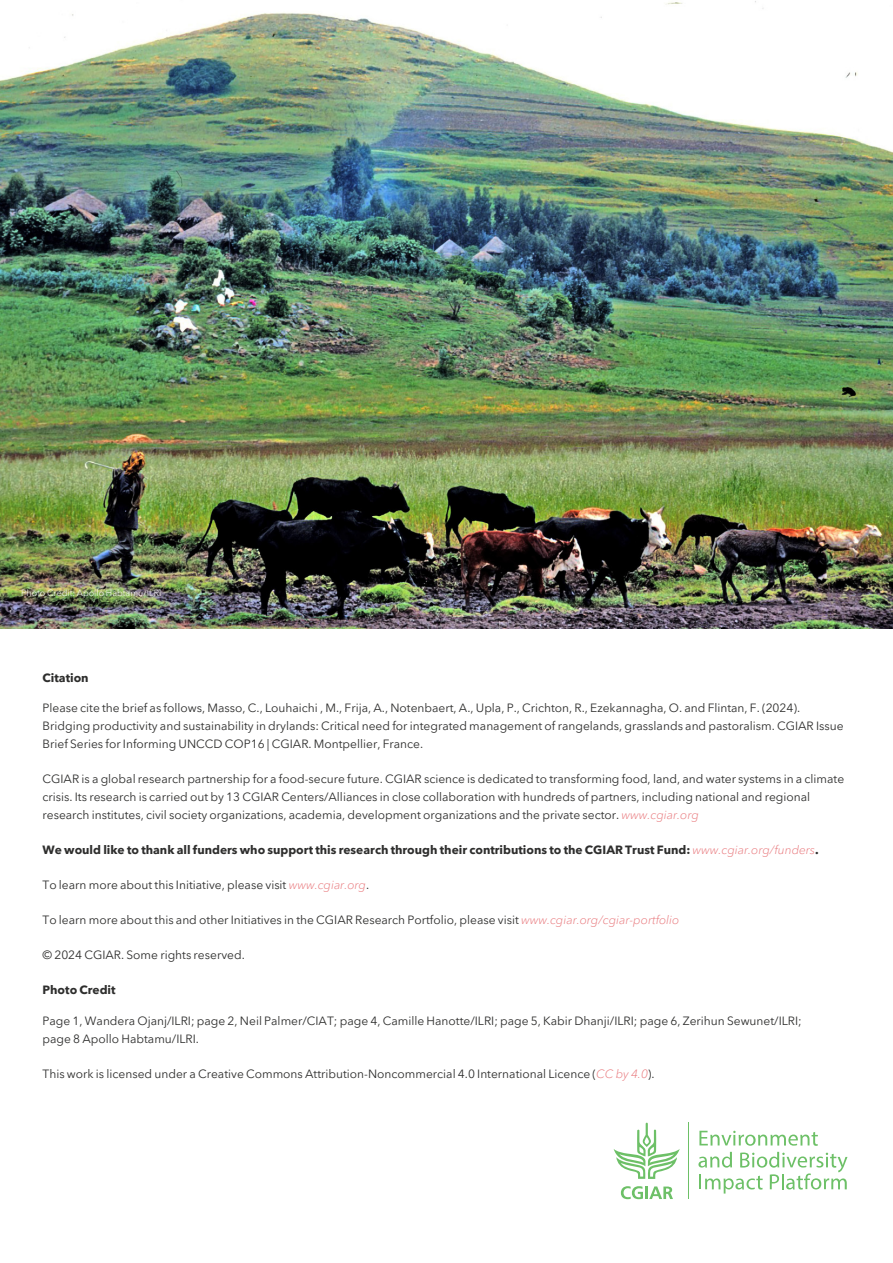
<style>
.page{position:relative;width:893px;height:1263px;background:#fff}
.page>*{position:absolute;margin:0;border:0;box-sizing:border-box;transform-origin:0 0}
.t1{font:12px/18px "Avenir Next LT Pro";color:#2e2e2d}
.t2{font:700 12px "Avenir Next LT Pro";color:#2e2e2d}
.t3{font:300 9px "Avenir Next LT Pro";color:#fff}
.s1{font-weight:300;font-style:italic;color:#e97d81}
</style>
<div class="page">
<svg style="left:614px;top:1123px;width:66px;height:56px"></svg>
<svg style="left:621px;top:1186px;width:52px;height:13px"></svg>
<hr style="left:687px;top:1123px;width:1px;height:76px;background:#6dc067">
<svg style="left:699px;top:1131px;width:119px;height:15px"></svg>
<svg style="left:698px;top:1152px;width:149px;height:41px"></svg>
<img style="left:0;top:1px;width:893px;height:627px">
<p class="t3" style="left:21px;top:588px;width:142px">Photo Credit: Apollo Habtamu/ILRI</p>
<p class="t2" style="left:43px;top:670px;width:48px">Citation</p>
<p class="t1" style="left:43px;top:699px;width:803px">Please cite the brief as follows, Masso, C., Louhaichi , M., Frija, A., Notenbaert, A., Upla, P., Crichton, R., Ezekannagha, O. and Flintan, F. (2024).<br>Bridging productivity and sustainability in drylands: Critical need for integrated management of rangelands, grasslands and pastoralism. CGIAR Issue<br>Brief Series for Informing UNCCD COP16 | CGIAR. Montpellier, France.</p>
<p class="t1" style="left:43px;top:770px;width:803px">CGIAR is a global research partnership for a food-secure future. CGIAR science is dedicated to transforming food, land, and water systems in a climate crisis. Its research is carried out by 13 CGIAR Centers/Alliances in close collaboration with hundreds of partners, including national and regional research institutes, civil society organizations, academia, development organizations and the private sector. <span class="s1">www.cgiar.org</span></p>
<p class="t2" style="left:43px;top:843px;width:778px">We would like to thank all funders who support this research through their contributions to the CGIAR Trust Fund: <span class="s1">www.cgiar.org/funders</span>.</p>
<p class="t1" style="left:43px;top:876px;width:328px">To learn more about this Initiative, please visit <span class="s1">www.cgiar.org</span>.</p>
<p class="t1" style="left:43px;top:911px;width:638px">To learn more about this and other Initiatives in the CGIAR Research Portfolio, please visit <span class="s1">www.cgiar.org/cgiar-portfolio</span></p>
<p class="t1" style="left:43px;top:946px;width:204px">© 2024 CGIAR. Some rights reserved.</p>
<p class="t2" style="left:43px;top:983px;width:75px">Photo Credit</p>
<p class="t1" style="left:43px;top:1012px;width:761px">Page 1, Wandera Ojanj/ILRI; page 2, Neil Palmer/CIAT; page 4, Camille Hanotte/ILRI; page 5, Kabir Dhanji/ILRI; page 6, Zerihun Sewunet/ILRI; page 8 Apollo Habtamu/ILRI.</p>
<p class="t1" style="left:43px;top:1065px;width:614px">This work is licensed under a Creative Commons Attribution-Noncommercial 4.0 International Licence (<span class="s1">CC by 4.0</span>).</p>
</div>
